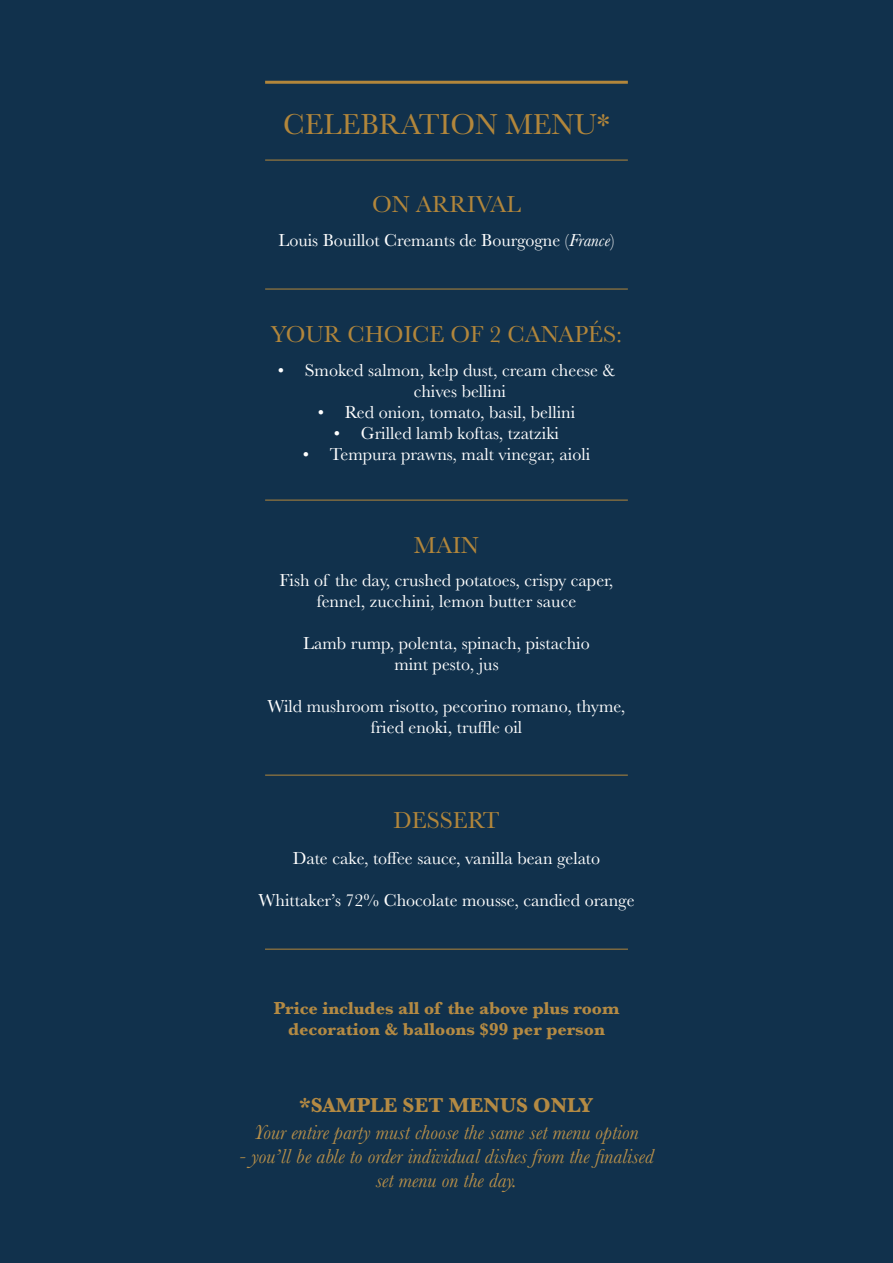
<style>
.page{position:relative;width:893px;height:1263px;background:#11314c}
.page>*{position:absolute;margin:0;border:0;box-sizing:border-box;transform-origin:0 0}
.t1{font:30px "Baskerville";color:#b2863b}
.t2{font:24px "Baskerville";color:#b2863b}
.t3{font:italic 21px/24px "Baskerville";color:#b78f49;text-align:center}
.t4{font:700 21px "Baskerville";color:#b48a43}
.t5{font:18px/21px "Baskerville";color:#fff;text-align:center}
.t6{font:700 18px/21px "Baskerville";color:#b48a43;text-align:center}
.s1{font-style:italic}
</style>
<div class="page">
<hr style="left:265px;top:81px;width:363px;height:3px;background:#b2863b">
<hr style="left:265px;top:160px;width:363px;height:1px;background:#b2863b">
<hr style="left:265px;top:500px;width:363px;height:1px;background:#b2863b">
<hr style="left:265px;top:775px;width:363px;height:1px;background:#b2863b">
<hr style="left:265px;top:949px;width:363px;height:1px;background:#b2863b">
<hr style="left:265px;top:289px;width:363px;height:1px;background:#b2863b">
<h1 class="t1" style="left:283px;top:105px;width:328px">CELEBRATION MENU*</h1>
<h2 class="t2" style="left:372px;top:189px;width:150px">ON ARRIVAL</h2>
<p class="t5" style="left:279px;top:230px;width:337px">Louis Bouillot Cremants de Bourgogne (<span class="s1">France</span>)</p>
<h2 class="t2" style="left:271px;top:318px;width:353px">YOUR CHOICE OF 2 CANAPÉS:</h2>
<p class="t5" style="left:414px;top:360px;width:203px;text-align:left;text-indent:-136px">• Smoked salmon, kelp dust, cream cheese &amp; chives bellini</p>
<p class="t5" style="left:318px;top:402px;width:259px">• Red onion, tomato, basil, bellini</p>
<p class="t5" style="left:334px;top:423px;width:227px">• Grilled lamb koftas, tzatziki</p>
<p class="t5" style="left:303px;top:444px;width:289px">• Tempura prawns, malt vinegar, aioli</p>
<h2 class="t2" style="left:414px;top:529px;width:66px">MAIN</h2>
<p class="t5" style="left:280px;top:570px;width:335px">Fish of the day, crushed potatoes, crispy caper, fennel, zucchini, lemon butter sauce</p>
<p class="t5" style="left:303px;top:633px;width:288px">Lamb rump, polenta, spinach, pistachio mint pesto, jus</p>
<p class="t5" style="left:268px;top:696px;width:359px">Wild mushroom risotto, pecorino romano, thyme, fried enoki, truffle oil</p>
<h2 class="t2" style="left:393px;top:804px;width:108px">DESSERT</h2>
<p class="t5" style="left:293px;top:848px;width:309px">Date cake, toffee sauce, vanilla bean gelato</p>
<p class="t5" style="left:258px;top:890px;width:378px">Whittaker’s 72% Chocolate mousse, candied orange</p>
<p class="t6" style="left:274px;top:998px;width:347px">Price includes all of the above plus room decoration &amp; balloons $99 per person</p>
<p class="t4" style="left:300px;top:1090px;width:295px">*SAMPLE SET MENUS ONLY</p>
<p class="t3" style="left:254px;top:1120px;width:386px">Your entire party must choose the same set menu option</p>
<p class="t3" style="left:239px;top:1144px;width:416px">- you’ll be able to order individual dishes from the finalised set menu on the day.</p>
</div>
